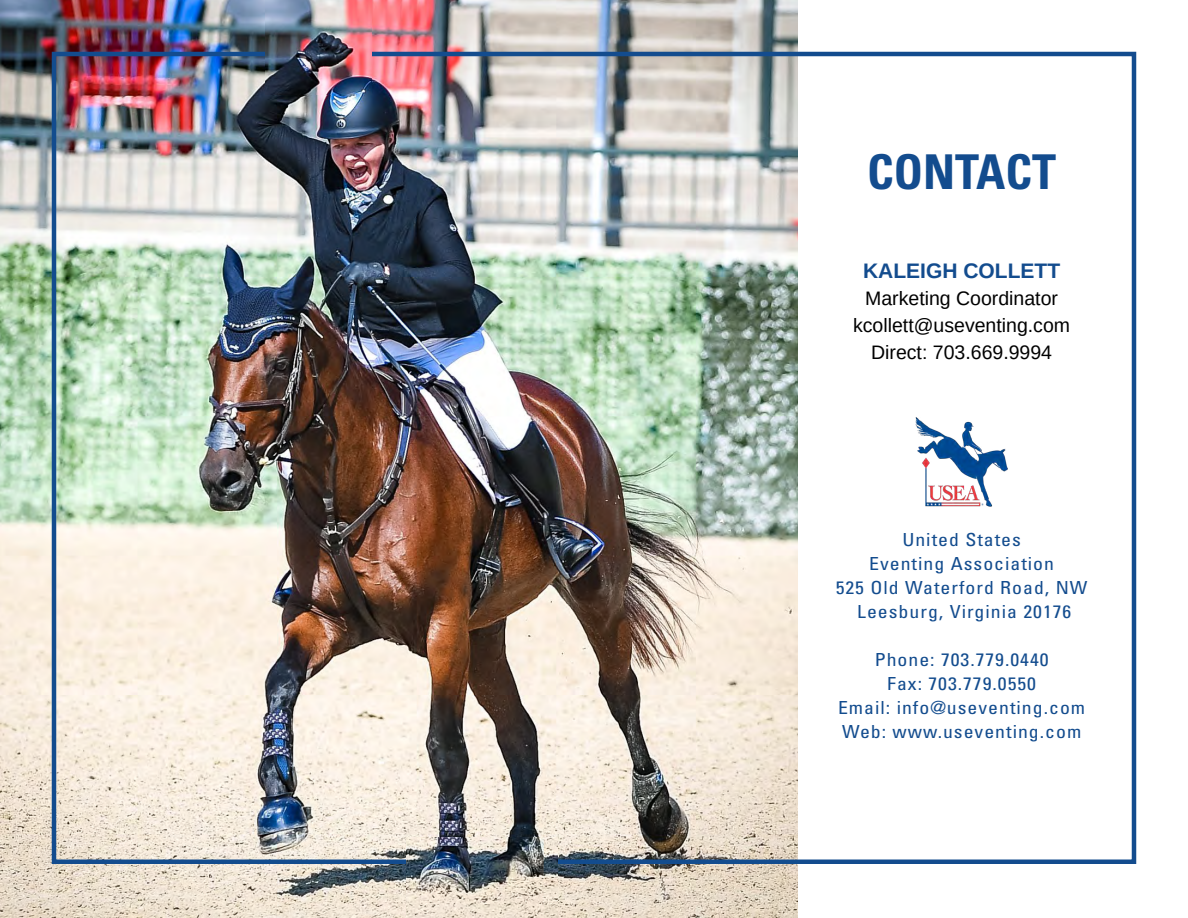
<style>
.page{position:relative;width:1188px;height:918px;background:#fff}
.page>*{position:absolute;margin:0;border:0;box-sizing:border-box;transform-origin:0 0}
.t1{font:700 condensed 48px "Univers LT Std";color:#134c8e}
.t2{font:700 21px "Arimo";color:#134c8e}
.t3{font:19.5px/27px "Arimo";color:#000;text-align:center}
.t4{font:condensed 18px/24px "Univers LT Std";letter-spacing:.05em;color:#134c8e;text-align:center;scale:1.1 1}
</style>
<div class="page">
<img style="left:0;top:0;width:797px;height:918px">
<img style="left:915px;top:417px;width:93px;height:90px">
<img style="left:266px;top:0;width:106px;height:94px">
<img style="left:406px;top:837px;width:151px;height:80px">
<h1 class="t1" style="left:867px;top:143px;width:191px">CONTACT</h1>
<p class="t2" style="left:863px;top:256px;width:199px">KALEIGH COLLETT</p>
<p class="t3" style="left:853px;top:285px;width:219px">Marketing Coordinator kcollett@useventing.com<br>Direct: 703.669.9994</p>
<p class="t4" style="left:836px;top:527px;width:230px">United States<br>Eventing Association<br>525 Old Waterford Road, NW<br>Leesburg, Virginia 20176</p>
<p class="t4" style="left:838px;top:647px;width:226px">Phone: 703.779.0440<br>Fax: 703.779.0550<br>Email: info@useventing.com<br>Web: www.useventing.com</p>
</div>
